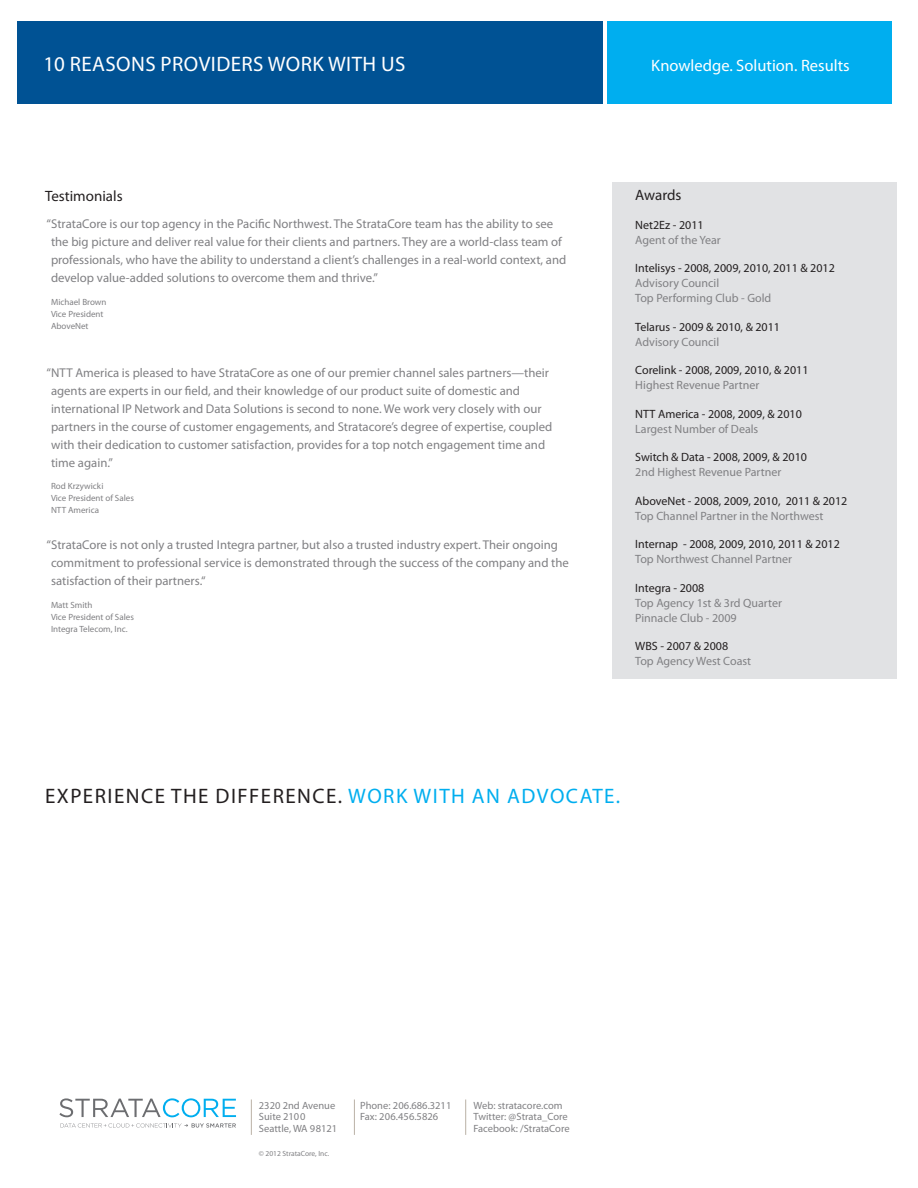
<style>
.page{position:relative;width:918px;height:1188px;background:#fff}
.page>*{position:absolute;margin:0;border:0;box-sizing:border-box;transform-origin:0 0}
.t1{font:21px "Myriad Pro";letter-spacing:.02em;color:#fff}
.t2{font:21px "Myriad Pro";letter-spacing:.07em;color:#00aeef}
.t3{font:21px "Myriad Pro";letter-spacing:.07em;color:#231f20}
.t4{font:16.5px "Myriad Pro";color:#fff}
.t5{font:15px "Myriad Pro";color:#231f20}
.t6{font:12.75px/18px "Myriad Pro";color:#808083}
.t7{font:12px/15px "Myriad Pro";color:#808083}
.t8{font:12px "Myriad Pro";color:#231f20}
.t9{font:10.5px/11.2px "Myriad Pro";color:#808083}
.t10{font:9px/12px "Myriad Pro";color:#808083}
.t11{font:7.5px "Myriad Pro";color:#808083}
.s1{color:#231f20}
</style>
<div class="page">
<div style="left:17px;top:22px;width:586px;height:82px;background:#005294"></div>
<div style="left:608px;top:22px;width:284px;height:82px;background:#00aeef"></div>
<hr style="left:251px;top:1099px;width:1px;height:36px;background:#bab1a6">
<hr style="left:354px;top:1099px;width:1px;height:36px;background:#bab1a6">
<hr style="left:465px;top:1099px;width:1px;height:36px;background:#bab1a6">
<div style="left:612px;top:182px;width:285px;height:497px;background:#e1e2e4"></div>
<svg style="left:59px;top:1098px;width:177px;height:19px"></svg>
<svg style="left:61px;top:1123px;width:175px;height:5px"></svg>
<h1 class="t1" style="left:44px;top:51px;width:76px">10 reasons</h1>
<h1 class="t1" style="left:161px;top:51px;width:244px">PROVIDERS WORK with us</h1>
<p class="t5" style="left:45px;top:187px;width:79px">Testimonials</p>
<p class="t6" style="left:51px;top:215px;width:517px;text-indent:-4px">“StrataCore is our top agency in the Pacific Northwest. The StrataCore team has the ability to see the big picture and deliver real value for their clients and partners. They are a world-class team of professionals, who have the ability to understand a client’s challenges in a real-world context, and develop value-added solutions to overcome them and thrive.”</p>
<p class="t10" style="left:51px;top:296px;width:57px">Michael Brown<br>Vice President<br>AboveNet</p>
<p class="t6" style="left:51px;top:363px;width:503px;text-indent:-4px">“NTT America is pleased to have StrataCore as one of our premier channel sales partners—their agents are experts in our field, and their knowledge of our product suite of domestic and international IP Network and Data Solutions is second to none. We work very closely with our partners in the course of customer engagements, and Stratacore’s degree of expertise, coupled with their dedication to customer satisfaction, provides for a top notch engagement time and time again.”</p>
<p class="t10" style="left:51px;top:480px;width:84px">Rod Krzywicki<br>Vice President of Sales<br>NTT America</p>
<p class="t6" style="left:51px;top:536px;width:519px;text-indent:-4px">“StrataCore is not only a trusted Integra partner, but also a trusted industry expert. Their ongoing commitment to professional service is demonstrated through the success of the company and the satisfaction of their partners.“</p>
<p class="t10" style="left:51px;top:599px;width:84px">Matt Smith<br>Vice President of Sales<br>Integra Telecom, Inc.</p>
<p class="t4" style="left:651px;top:55px;width:200px">Knowledge. Solution. Results</p>
<p class="t5" style="left:635px;top:186px;width:48px">Awards</p>
<p class="t8" style="left:635px;top:218px;width:70px">Net2Ez - 2011</p>
<p class="t7" style="left:635px;top:232px;width:87px">Agent of the Year</p>
<p class="t8" style="left:635px;top:261px;width:201px">Intelisys - 2008, 2009, 2010, 2011 &amp; 2012</p>
<p class="t7" style="left:635px;top:276px;width:138px">Advisory Council<br>Top Performing Club - Gold</p>
<p class="t8" style="left:635px;top:320px;width:146px">Telarus - 2009 &amp; 2010, &amp; 2011</p>
<p class="t7" style="left:635px;top:334px;width:86px">Advisory Council</p>
<p class="t8" style="left:635px;top:363px;width:175px">Corelink - 2008, 2009, 2010, &amp; 2011</p>
<p class="t7" style="left:635px;top:378px;width:126px">H ighest Revenue Partner</p>
<p class="t8" style="left:635px;top:407px;width:168px">NTT America - 2008, 2009, &amp; 2010</p>
<p class="t7" style="left:635px;top:421px;width:125px">Largest Number of Deals</p>
<p class="t8" style="left:635px;top:450px;width:173px">Switch &amp; Data - 2008, 2009, &amp; 2010</p>
<p class="t7" style="left:635px;top:465px;width:148px">2nd H ighest Revenue Partner</p>
<p class="t8" style="left:635px;top:494px;width:214px">AboveNet - 2008, 2009, 2010, 2011 &amp; 2012</p>
<p class="t7" style="left:635px;top:508px;width:190px">Top Channel Partner in the Northwest</p>
<p class="t8" style="left:635px;top:537px;width:206px">Internap - 2008, 2009, 2010, 2011 &amp; 2012</p>
<p class="t7" style="left:635px;top:552px;width:158px">Top Northwest Channel Partner</p>
<p class="t8" style="left:635px;top:581px;width:71px">Integra - 2008</p>
<p class="t7" style="left:635px;top:595px;width:148px">Top Agency 1st &amp; 3rd Quarter<br>Pinnacle Club - 2009</p>
<p class="t8" style="left:635px;top:639px;width:94px">WBS - 2007 &amp; 2008</p>
<p class="t7" style="left:635px;top:654px;width:117px">Top Agency West Coast</p>
<h1 class="t3" style="left:45px;top:783px;width:13px">Exp</h1>
<h1 class="t3" style="left:83px;top:783px;width:144px">erience the diff</h1>
<h1 class="t2" style="left:261px;top:783px;width:276px"><span class="s1">erence.</span> Work with an advoc</h1>
<h1 class="t2" style="left:580px;top:783px;width:42px">ate.</h1>
<p class="t9" style="left:259px;top:1100px;width:80px">2320 2nd Avenue<br>Suite 2100<br>Seattle, WA 98121</p>
<p class="t9" style="left:360px;top:1100px;width:93px">Phone: 206.686.3211<br>Fax: 206.456.5826</p>
<p class="t11" style="left:259px;top:1148px;width:72px">© 2012 StrataCore, Inc.</p>
<p class="t9" style="left:474px;top:1100px;width:98px">Web: stratacore.com<br>Twitter: @Strata_Core<br>Facebook: /StrataCore</p>
</div>
